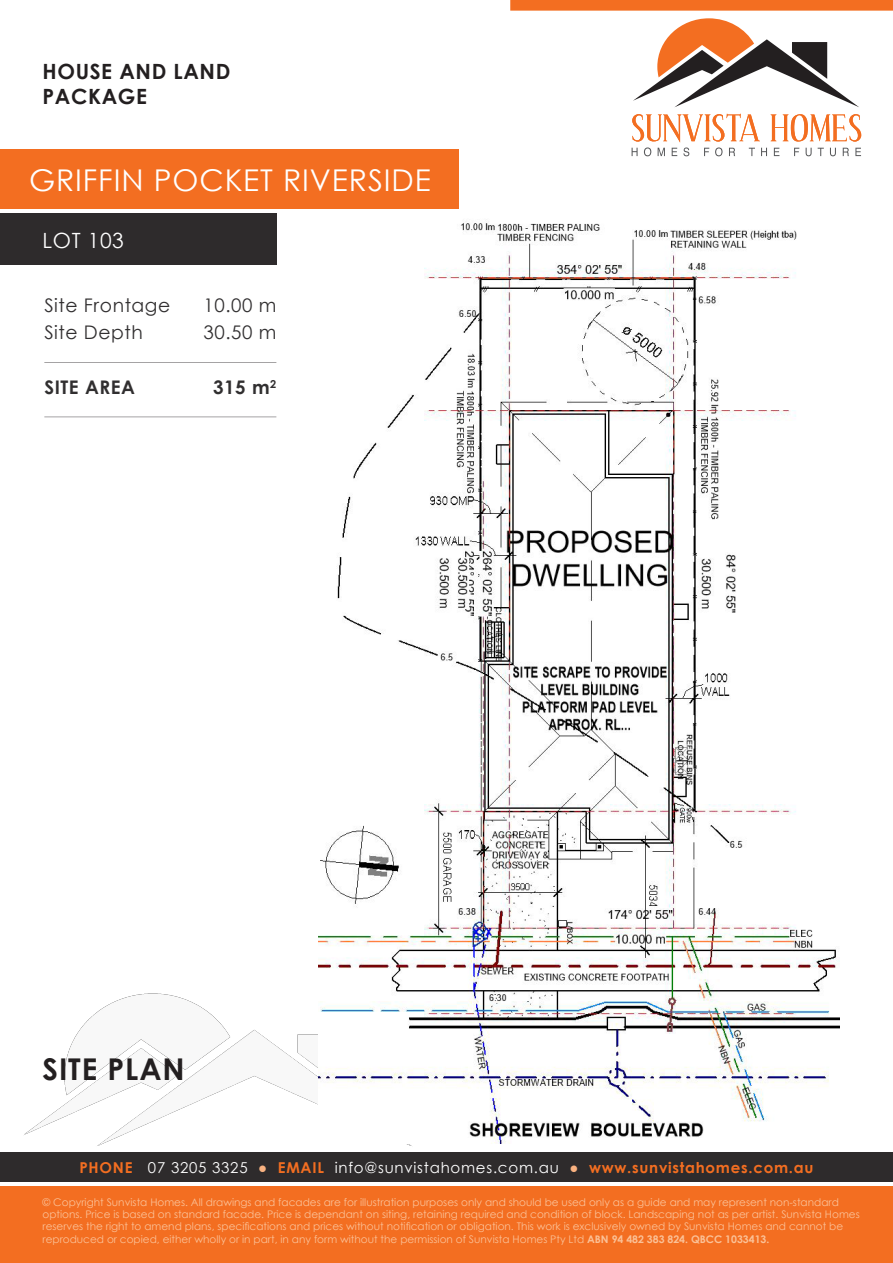
<style>
.page{position:relative;width:893px;height:1263px;background:#fff}
.page>*{position:absolute;margin:0;border:0;box-sizing:border-box;transform-origin:0 0}
.t1{font:30px "Century Gothic";letter-spacing:.03em;color:#fff}
.t2{font:700 30px "Century Gothic";letter-spacing:.03em;color:#231f20}
.t3{font:700 21px "Century Gothic";letter-spacing:.03em;color:#231f20}
.t4{font:21px "Century Gothic";letter-spacing:.03em;color:#fff}
.t5{font:18.75px "Century Gothic";letter-spacing:.03em;color:#312f30}
.t6{font:700 18.75px "Century Gothic";letter-spacing:.03em;color:#312f30}
.t7{font:15px "Century Gothic";letter-spacing:.05em;color:#fff}
.t8{font:10.5px/12px "Century Gothic";color:#fbc197}
.s1{font-weight:700;color:#f36e21}
.s2{color:#f9b281}
.s3{font-weight:700}
</style>
<div class="page">
<div style="left:0;top:214px;width:276px;height:51px;background:#2e2b2c"></div>
<div style="left:0;top:1152px;width:893px;height:30px;background:#2e2b2c"></div>
<img style="left:24px;top:993px;width:388px;height:153px">
<div style="left:0;top:149px;width:458px;height:59px;background:#f36e21"></div>
<div style="left:0;top:1186px;width:893px;height:77px;background:#f36e21"></div>
<div style="left:511px;top:1px;width:381px;height:9px;background:#f36e21"></div>
<div style="left:510px;top:0;width:383px;height:11px;border:2px solid #f36e21"></div>
<hr style="left:44px;top:362px;width:232px;height:1px;background:#231f20">
<hr style="left:44px;top:417px;width:232px;height:1px;background:#231f20">
<svg style="left:632px;top:114px;width:229px;height:42px"></svg>
<svg style="left:633px;top:18px;width:226px;height:89px"></svg>
<img style="left:318px;top:223px;width:521px;height:921px">
<p class="t3" style="left:43px;top:56px;width:189px">HOUSE AND LAND</p>
<p class="t3" style="left:43px;top:81px;width:106px">PACKAGE</p>
<p class="t1" style="left:29px;top:159px;width:403px">GRIFFIN POCKET RIVERSIDE</p>
<p class="t4" style="left:43px;top:226px;width:83px">LOT 103</p>
<p class="t5" style="left:44px;top:292px;width:128px">Site Frontage</p>
<p class="t5" style="left:44px;top:319px;width:100px">Site Depth</p>
<p class="t6" style="left:44px;top:373px;width:92px">SITE AREA</p>
<p class="t5" style="left:203px;top:292px;width:74px">10.00 m</p>
<p class="t5" style="left:203px;top:319px;width:74px">30.50 m</p>
<p class="t6" style="left:213px;top:373px;width:65px">315 m<sup>2</sup></p>
<p class="t2" style="left:43px;top:1047px;width:144px">SITE PLAN</p>
<p class="t7" style="left:79px;top:1157px;width:736px"><span class="s1">PHONE</span> 07 3205 3325 <span class="s2">●</span> <span class="s1">EMAIL</span> info@sunvistahomes.com.au <span class="s2">●</span> <span class="s1">www.sunvistahomes.com.au</span></p>
<p class="t8" style="left:43px;top:1195px;width:819px">© Copyright Sunvista Homes. All drawings and facades are for illustration purposes only and should be used only as a guide and may represent non‑standard options. Price is based on standard facade. Price is dependant on siting, retaining required and condition of block. Landscaping not as per artist. Sunvista Homes reserves the right to amend plans, specifications and prices without notification or obligation. This work is exclusively owned by Sunvista Homes and cannot be</p>
<p class="t8" style="left:43px;top:1233px;width:728px">reproduced or copied, either wholly or in part, in any form without the permission of Sunvista Homes Pty Ltd <span class="s3">ABN 94 482 383 824. QBCC 1033413.</span></p>
</div>
